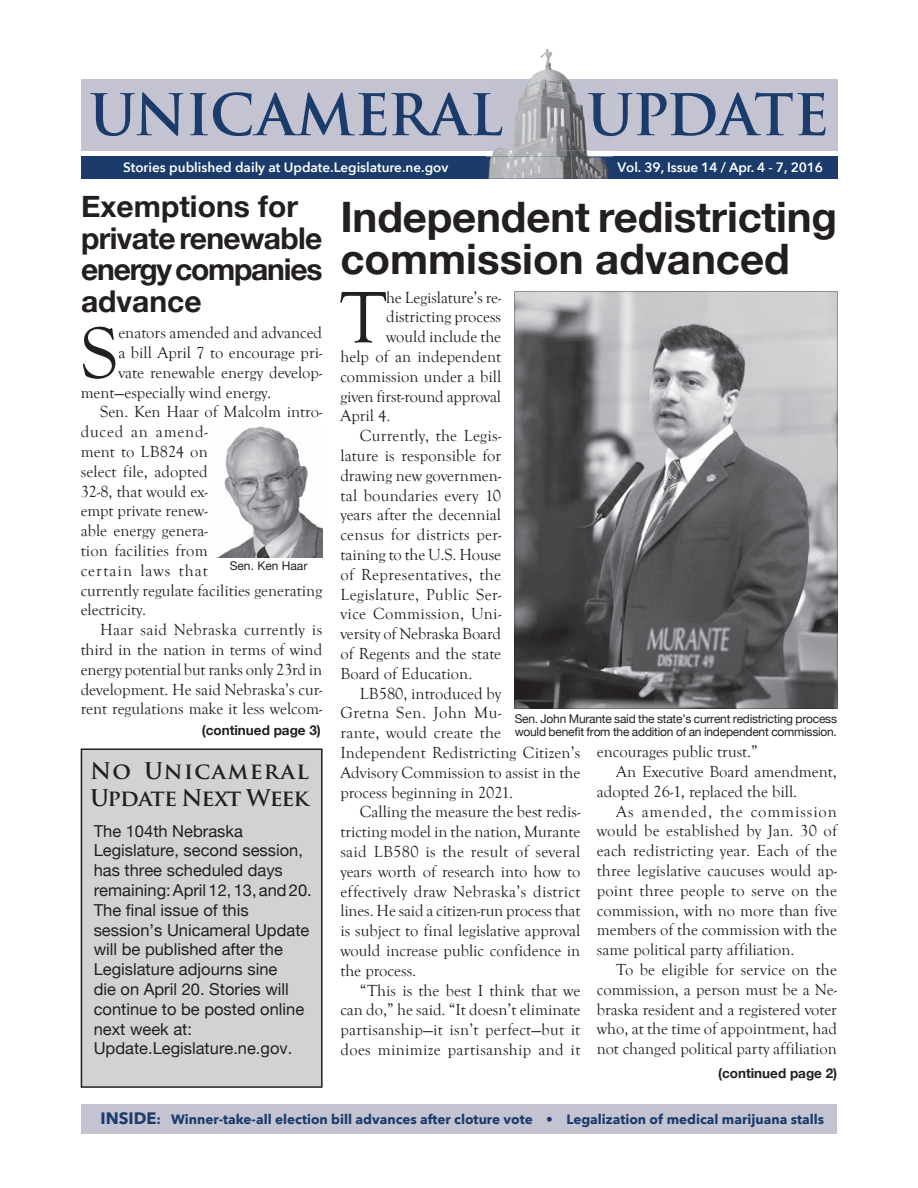
<style>
.page{position:relative;width:918px;height:1188px;background:#fff}
.page>*{position:absolute;margin:0;border:0;box-sizing:border-box;transform-origin:0 0}
.t1{font:75.3px "Goudy Old Style T";color:#231f20}
.t2{font:700 55.8px "Trajan Pro";letter-spacing:-.01em;color:#1b3c6b}
.t3{font:700 42px/42px "Helvetica Neue";letter-spacing:-.005em;color:#231f20}
.t4{font:700 30px/31.5px "Helvetica Neue";letter-spacing:-.02em;color:#231f20}
.t5{font:700 22.5px/27px "Trajan Pro";letter-spacing:-.015em;color:#231f20}
.t6{font:16.5px "Goudy Old Style T";color:#231f20}
.t7{font:16.5px/19.8px "Helvetica Neue";color:#231f20}
.t8{font:16.5px "Goudy Old Style T";letter-spacing:.02em;color:#231f20}
.t9{font:16.5px "Goudy Old Style T";letter-spacing:.025em;color:#231f20}
.t10{font:16.5px "Goudy Old Style T";letter-spacing:.055em;color:#231f20}
.t11{font:16.5px "Goudy Old Style T";letter-spacing:.035em;color:#231f20}
.t12{font:16.5px "Goudy Old Style T";letter-spacing:.065em;color:#231f20}
.t13{font:16.5px "Goudy Old Style T";letter-spacing:.05em;color:#231f20}
.t14{font:700 13.5px "Avenir Next";color:#1b3c6b}
.t15{font:600 13.5px "Avenir Next";color:#fff}
.t16{font:700 13.5px "Helvetica Neue";color:#231f20}
.t17{font:12px/13.5px "Helvetica Neue";letter-spacing:-.02em;color:#231f20}
.t18{font:12px "Helvetica Neue";color:#231f20}
.s1{font-size:16.5px}
</style>
<div class="page">
<div style="left:81px;top:1104px;width:756px;height:30px;background:#c4c3d2"></div>
<div style="left:81px;top:79px;width:756px;height:72px;background:#c4c3d2"></div>
<div style="left:81px;top:157px;width:756px;height:22px;background:#1b3c6b"></div>
<img style="left:486px;top:48px;width:127px;height:131px">
<img style="left:486px;top:79px;width:127px;height:72px">
<img style="left:486px;top:92px;width:127px;height:44px">
<svg style="left:486px;top:162px;width:1px;height:13px"></svg>
<svg style="left:515px;top:291px;width:322px;height:417px;background:#7d7e80"></svg>
<div style="left:81px;top:748px;width:242px;height:340px;background:#d1d2d4"></div>
<img style="left:218px;top:427px;width:105px;height:130px">
<h2 class="t2" style="left:89px;top:80px;width:415px">UNICAMERAL</h2>
<h2 class="t2" style="left:587px;top:80px;width:244px">UPDATE</h2>
<p class="t15" style="left:123px;top:155px;width:327px">Stories published daily at Update.Legislature.ne.gov</p>
<p class="t15" style="left:618px;top:155px;width:207px">Vol. 39, Issue 14 / Apr. 4 - 7, 2016</p>
<h3 class="t4" style="left:81px;top:192px;width:243px">Exemptions for private renewable energy companies advance</h3>
<h1 class="t1" style="left:81px;top:312px;width:39px">S</h1>
<p class="t6" style="left:118px;top:324px;width:205px">enators amended and advanced</p>
<p class="t6" style="left:118px;top:344px;width:205px">a bill April 7 to encourage pri-</p>
<p class="t6" style="left:118px;top:363px;width:205px">vate renewable energy develop-</p>
<p class="t6" style="left:81px;top:383px;width:192px">ment—especially wind energy.</p>
<p class="t6" style="left:100px;top:403px;width:224px">Sen. Ken Haar of Malcolm intro-</p>
<p class="t13" style="left:81px;top:423px;width:129px">duced an amend-</p>
<p class="t6" style="left:81px;top:443px;width:129px">ment to LB824 on</p>
<p class="t6" style="left:81px;top:462px;width:129px">select file, adopted</p>
<p class="t6" style="left:81px;top:482px;width:129px">32-8, that would ex-</p>
<p class="t6" style="left:81px;top:502px;width:129px">empt private renew-</p>
<p class="t6" style="left:81px;top:522px;width:129px">able energy genera-</p>
<p class="t6" style="left:81px;top:542px;width:129px">tion facilities from</p>
<p class="t12" style="left:81px;top:561px;width:129px">certain laws that</p>
<p class="t6" style="left:81px;top:581px;width:243px">currently regulate facilities generating</p>
<p class="t6" style="left:81px;top:601px;width:67px">electricity.</p>
<p class="t8" style="left:100px;top:621px;width:224px">Haar said Nebraska currently is</p>
<p class="t6" style="left:81px;top:641px;width:243px">third in the nation in terms of wind</p>
<p class="t6" style="left:81px;top:660px;width:243px">energy potential but ranks only 23rd in</p>
<p class="t6" style="left:81px;top:680px;width:243px">development. He said Nebraska’s cur-</p>
<p class="t6" style="left:81px;top:700px;width:243px">rent regulations make it less welcom-</p>
<p class="t18" style="left:230px;top:557px;width:79px">Sen. Ken Haar</p>
<p class="t16" style="left:202px;top:720px;width:121px">(continued page 3)</p>
<h3 class="t5" style="left:90px;top:758px;width:220px">No Unicameral<br>Update Next Week</h3>
<p class="t7" style="left:94px;top:822px;width:220px">The 104th Nebraska<br>Legislature, second session, has three scheduled days remaining: April 12, 13, and 20.<br>The final issue of this session’s Unicameral Update will be published after the<br>Legislature adjourns sine<br>die on April 20. Stories will continue to be posted online next week at:<br>Update.Legislature.ne.gov.</p>
<h3 class="t3" style="left:340px;top:197px;width:498px">Independent redistricting commission advanced</h3>
<h1 class="t1" style="left:340px;top:276px;width:47px">T</h1>
<p class="t6" style="left:386px;top:288px;width:117px">he Legislature’s re-</p>
<p class="t6" style="left:386px;top:308px;width:116px">districting process</p>
<p class="t6" style="left:386px;top:328px;width:116px">would include the</p>
<p class="t6" style="left:340px;top:348px;width:162px">help of an independent</p>
<p class="t6" style="left:340px;top:367px;width:162px">commission under a bill</p>
<p class="t6" style="left:340px;top:387px;width:162px">given first-round approval</p>
<p class="t6" style="left:340px;top:407px;width:52px">April 4.</p>
<p class="t6" style="left:360px;top:427px;width:143px">Currently, the Legis-</p>
<p class="t6" style="left:340px;top:447px;width:162px">lature is responsible for</p>
<p class="t6" style="left:340px;top:466px;width:162px">drawing new governmen-</p>
<p class="t6" style="left:340px;top:486px;width:162px">tal boundaries every 10</p>
<p class="t6" style="left:340px;top:506px;width:162px">years after the decennial</p>
<p class="t6" style="left:340px;top:526px;width:162px">census for districts per-</p>
<p class="t6" style="left:340px;top:546px;width:162px">taining to the U.S. House</p>
<p class="t9" style="left:340px;top:565px;width:162px">of Representatives, the</p>
<p class="t9" style="left:340px;top:585px;width:162px">Legislature, Public Ser-</p>
<p class="t9" style="left:340px;top:605px;width:162px">vice Commission, Uni-</p>
<p class="t6" style="left:340px;top:625px;width:162px">versity of Nebraska Board</p>
<p class="t6" style="left:340px;top:645px;width:162px">of Regents and the state</p>
<p class="t6" style="left:340px;top:664px;width:133px">Board of Education.</p>
<p class="t6" style="left:360px;top:684px;width:143px">LB580, introduced by</p>
<p class="t11" style="left:340px;top:704px;width:162px">Gretna Sen. John Mu-</p>
<p class="t6" style="left:340px;top:724px;width:162px">rante, would create the</p>
<p class="t6" style="left:340px;top:744px;width:241px">Independent Redistricting Citizen’s</p>
<p class="t6" style="left:340px;top:763px;width:242px">Advisory Commission to assist in the</p>
<p class="t6" style="left:340px;top:783px;width:174px">process beginning in 2021.</p>
<p class="t6" style="left:360px;top:803px;width:222px">Calling the measure the best redis-</p>
<p class="t6" style="left:340px;top:823px;width:242px">tricting model in the nation, Murante</p>
<p class="t8" style="left:340px;top:843px;width:241px">said LB580 is the result of several</p>
<p class="t6" style="left:340px;top:862px;width:242px">years worth of research into how to</p>
<p class="t8" style="left:340px;top:882px;width:242px">effectively draw Nebraska’s district</p>
<p class="t6" style="left:340px;top:902px;width:241px">lines. He said a citizen-run process that</p>
<p class="t6" style="left:340px;top:922px;width:242px">is subject to final legislative approval</p>
<p class="t6" style="left:340px;top:942px;width:241px">would increase public confidence in</p>
<p class="t6" style="left:340px;top:961px;width:77px">the process.</p>
<p class="t6" style="left:360px;top:981px;width:222px">“This is the best I think that we</p>
<p class="t6" style="left:340px;top:1001px;width:241px">can do,” he said. “It doesn’t eliminate</p>
<p class="t6" style="left:340px;top:1021px;width:241px">partisanship—it isn’t perfect—but it</p>
<p class="t8" style="left:340px;top:1041px;width:241px">does minimize partisanship and it</p>
<p class="t17" style="left:515px;top:712px;width:324px">Sen. John Murante said the state’s current redistricting process would benefit from the addition of an independent commission.</p>
<p class="t6" style="left:597px;top:743px;width:163px">encourages public trust.”</p>
<p class="t6" style="left:616px;top:763px;width:222px">An Executive Board amendment,</p>
<p class="t6" style="left:597px;top:782px;width:202px">adopted 26-1, replaced the bill.</p>
<p class="t10" style="left:616px;top:802px;width:222px">As amended, the commission</p>
<p class="t6" style="left:597px;top:822px;width:242px">would be established by Jan. 30 of</p>
<p class="t6" style="left:597px;top:842px;width:242px">each redistricting year. Each of the</p>
<p class="t6" style="left:597px;top:862px;width:242px">three legislative caucuses would ap-</p>
<p class="t6" style="left:597px;top:881px;width:242px">point three people to serve on the</p>
<p class="t6" style="left:597px;top:901px;width:242px">commission, with no more than five</p>
<p class="t6" style="left:597px;top:921px;width:242px">members of the commission with the</p>
<p class="t6" style="left:597px;top:941px;width:199px">same political party affiliation.</p>
<p class="t6" style="left:616px;top:961px;width:222px">To be eligible for service on the</p>
<p class="t6" style="left:597px;top:980px;width:242px">commission, a person must be a Ne-</p>
<p class="t6" style="left:597px;top:1000px;width:242px">braska resident and a registered voter</p>
<p class="t6" style="left:597px;top:1020px;width:242px">who, at the time of appointment, had</p>
<p class="t6" style="left:597px;top:1040px;width:242px">not changed political party affiliation</p>
<p class="t16" style="left:718px;top:1062px;width:121px">(continued page 2)</p>
<p class="t14" style="left:101px;top:1108px;width:725px"><span class="s1">INSIDE</span>: Winner-take-all election bill advances after cloture vote • Legalization of medical marijuana stalls</p>
</div>
